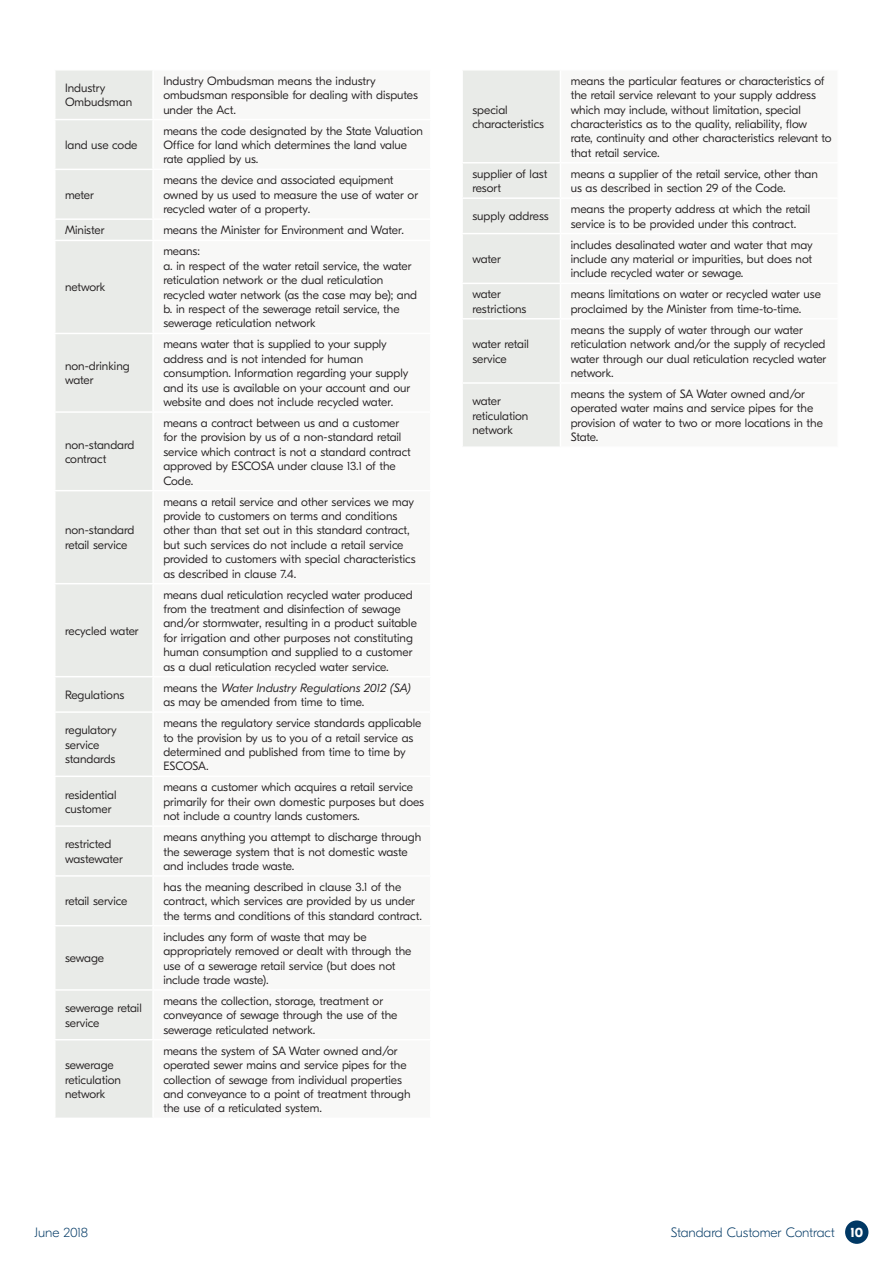
<style>
.page{position:relative;width:893px;height:1263px;background:#fff}
.page>*{position:absolute;margin:0;border:0;box-sizing:border-box;transform-origin:0 0}
.t1{font:100 13.5px "GT Eesti Pro Display";color:#003864}
.t2{font:700 13.5px "GT Eesti Pro Display";color:#fff}
.t3{font:300 12px/14.4px "GT Eesti Pro Display";color:#231f20}
.s1{font-style:italic}
</style>
<div class="page">
<div style="left:845px;top:1220px;width:23px;height:24px;background:#003864;border-radius:50%"></div>
<div style="left:56px;top:71px;width:96px;height:1046px;background:#e9ebe8"></div>
<hr style="left:54px;top:169px;width:99px;height:1px;background:#fff">
<hr style="left:54px;top:218px;width:99px;height:2px;background:#fff">
<hr style="left:54px;top:240px;width:99px;height:1px;background:#fff">
<hr style="left:54px;top:333px;width:99px;height:1px;background:#fff">
<hr style="left:54px;top:411px;width:99px;height:2px;background:#fff">
<hr style="left:54px;top:490px;width:99px;height:1px;background:#fff">
<hr style="left:54px;top:583px;width:99px;height:1px;background:#fff">
<hr style="left:54px;top:676px;width:99px;height:1px;background:#fff">
<hr style="left:54px;top:711px;width:99px;height:2px;background:#fff">
<hr style="left:54px;top:775px;width:99px;height:2px;background:#fff">
<hr style="left:54px;top:825px;width:99px;height:2px;background:#fff">
<hr style="left:54px;top:875px;width:99px;height:2px;background:#fff">
<hr style="left:54px;top:925px;width:99px;height:1px;background:#fff">
<hr style="left:54px;top:989px;width:99px;height:2px;background:#fff">
<hr style="left:54px;top:1039px;width:99px;height:1px;background:#fff">
<hr style="left:54px;top:119px;width:99px;height:1px;background:#fff">
<div style="left:463px;top:71px;width:97px;height:375px;background:#e9ebe8"></div>
<hr style="left:461px;top:197px;width:99px;height:2px;background:#fff">
<hr style="left:461px;top:233px;width:99px;height:1px;background:#fff">
<hr style="left:461px;top:283px;width:99px;height:1px;background:#fff">
<hr style="left:461px;top:318px;width:99px;height:2px;background:#fff">
<hr style="left:461px;top:382px;width:99px;height:2px;background:#fff">
<hr style="left:461px;top:162px;width:99px;height:2px;background:#fff">
<p class="t3" style="left:65px;top:81px;width:69px">Industry<br>Ombudsman</p>
<p class="t3" style="left:163px;top:74px;width:256px">Industry Ombudsman means the industry ombudsman responsible for dealing with disputes under the Act.</p>
<p class="t3" style="left:65px;top:138px;width:74px">land use code</p>
<p class="t3" style="left:163px;top:124px;width:261px">means the code designated by the State Valuation<br>Office for land which determines the land value rate applied by us.</p>
<p class="t3" style="left:65px;top:188px;width:30px">meter</p>
<p class="t3" style="left:163px;top:173px;width:256px">means the device and associated equipment owned by us used to measure the use of water or recycled water of a property.</p>
<p class="t3" style="left:65px;top:223px;width:41px">Minister</p>
<p class="t3" style="left:163px;top:223px;width:242px">means the Minister for Environment and Water.</p>
<p class="t3" style="left:65px;top:280px;width:42px">network</p>
<p class="t3" style="left:65px;top:359px;width:66px">non-drinking water</p>
<p class="t3" style="left:65px;top:438px;width:71px">non-standard contract</p>
<p class="t3" style="left:65px;top:523px;width:71px">non-standard retail service</p>
<p class="t3" style="left:65px;top:624px;width:75px">recycled water</p>
<p class="t3" style="left:163px;top:244px;width:38px">means:</p>
<p class="t3" style="left:163px;top:259px;width:255px">a. in respect of the water retail service, the water reticulation network or the dual reticulation recycled water network (as the case may be); and</p>
<p class="t3" style="left:163px;top:302px;width:238px">b. in respect of the sewerage retail service, the sewerage reticulation network</p>
<p class="t3" style="left:163px;top:337px;width:248px">means water that is supplied to your supply address and is not intended for human consumption. Information regarding your supply and its use is available on your account and our website and does not include recycled water.</p>
<p class="t3" style="left:163px;top:416px;width:249px">means a contract between us and a customer for the provision by us of a non-standard retail service which contract is not a standard contract approved by ESCOSA under clause 13.1 of the Code.</p>
<p class="t3" style="left:163px;top:495px;width:254px">means a retail service and other services we may provide to customers on terms and conditions other than that set out in this standard contract, but such services do not include a retail service provided to customers with special characteristics as described in clause 7.4.</p>
<p class="t3" style="left:163px;top:588px;width:255px">means dual reticulation recycled water produced from the treatment and disinfection of sewage and/or stormwater, resulting in a product suitable for irrigation and other purposes not constituting human consumption and supplied to a customer as a dual reticulation recycled water service.</p>
<p class="t3" style="left:65px;top:688px;width:61px">Regulations</p>
<p class="t3" style="left:163px;top:681px;width:249px">means the <span class="s1">Water Industry Regulations 2012 (SA) </span>as may be amended from time to time.</p>
<p class="t3" style="left:65px;top:723px;width:53px">regulatory service standards</p>
<p class="t3" style="left:163px;top:716px;width:260px">means the regulatory service standards applicable to the provision by us to you of a retail service as determined and published from time to time by ESCOSA.</p>
<p class="t3" style="left:65px;top:787px;width:53px">residential customer</p>
<p class="t3" style="left:163px;top:780px;width:262px">means a customer which acquires a retail service primarily for their own domestic purposes but does not include a country lands customers.</p>
<p class="t3" style="left:65px;top:837px;width:59px">restricted wastewater</p>
<p class="t3" style="left:163px;top:830px;width:259px">means anything you attempt to discharge through the sewerage system that is not domestic waste and includes trade waste.</p>
<p class="t3" style="left:65px;top:894px;width:64px">retail service</p>
<p class="t3" style="left:163px;top:880px;width:260px">has the meaning described in clause 3.1 of the contract, which services are provided by us under the terms and conditions of this standard contract.</p>
<p class="t3" style="left:65px;top:951px;width:41px">sewage</p>
<p class="t3" style="left:163px;top:930px;width:250px">includes any form of waste that may be appropriately removed or dealt with through the use of a sewerage retail service (but does not include trade waste).</p>
<p class="t3" style="left:65px;top:1001px;width:78px">sewerage retail service</p>
<p class="t3" style="left:163px;top:994px;width:236px">means the collection, storage, treatment or conveyance of sewage through the use of the sewerage reticulated network.</p>
<p class="t3" style="left:65px;top:1058px;width:57px">sewerage reticulation network</p>
<p class="t3" style="left:163px;top:1044px;width:249px">means the system of SA Water owned and/or operated sewer mains and service pipes for the collection of sewage from individual properties and conveyance to a point of treatment through the use of a reticulated system.</p>
<p class="t1" style="left:34px;top:1225px;width:55px">June 2018</p>
<p class="t3" style="left:472px;top:103px;width:73px">special characteristics</p>
<p class="t3" style="left:571px;top:74px;width:262px">means the particular features or characteristics of the retail service relevant to your supply address which may include, without limitation, special characteristics as to the quality, reliability, flow rate, continuity and other characteristics relevant to that retail service.</p>
<p class="t3" style="left:472px;top:167px;width:77px">supplier of last resort</p>
<p class="t3" style="left:571px;top:167px;width:249px">means a supplier of the retail service, other than us as described in section 29 of the Code.</p>
<p class="t3" style="left:472px;top:209px;width:78px">supply address</p>
<p class="t3" style="left:571px;top:202px;width:241px">means the property address at which the retail service is to be provided under this contract.</p>
<p class="t3" style="left:472px;top:252px;width:30px">water</p>
<p class="t3" style="left:571px;top:238px;width:244px;text-align:justify">includes desalinated water and water that may include any material or impurities, but does not include recycled water or sewage.</p>
<p class="t3" style="left:472px;top:287px;width:56px">water restrictions</p>
<p class="t3" style="left:571px;top:287px;width:252px">means limitations on water or recycled water use proclaimed by the Minister from time-to-time.</p>
<p class="t3" style="left:472px;top:337px;width:58px">water retail service</p>
<p class="t3" style="left:571px;top:323px;width:257px">means the supply of water through our water reticulation network and/or the supply of recycled water through our dual reticulation recycled water network.</p>
<p class="t3" style="left:472px;top:394px;width:57px">water reticulation network</p>
<p class="t3" style="left:571px;top:387px;width:254px">means the system of SA Water owned and/or operated water mains and service pipes for the provision of water to two or more locations in the State.</p>
<p class="t1" style="left:671px;top:1225px;width:166px">Standard Customer Contract</p>
<p class="t2" style="left:850px;top:1224px;width:14px">10</p>
</div>
